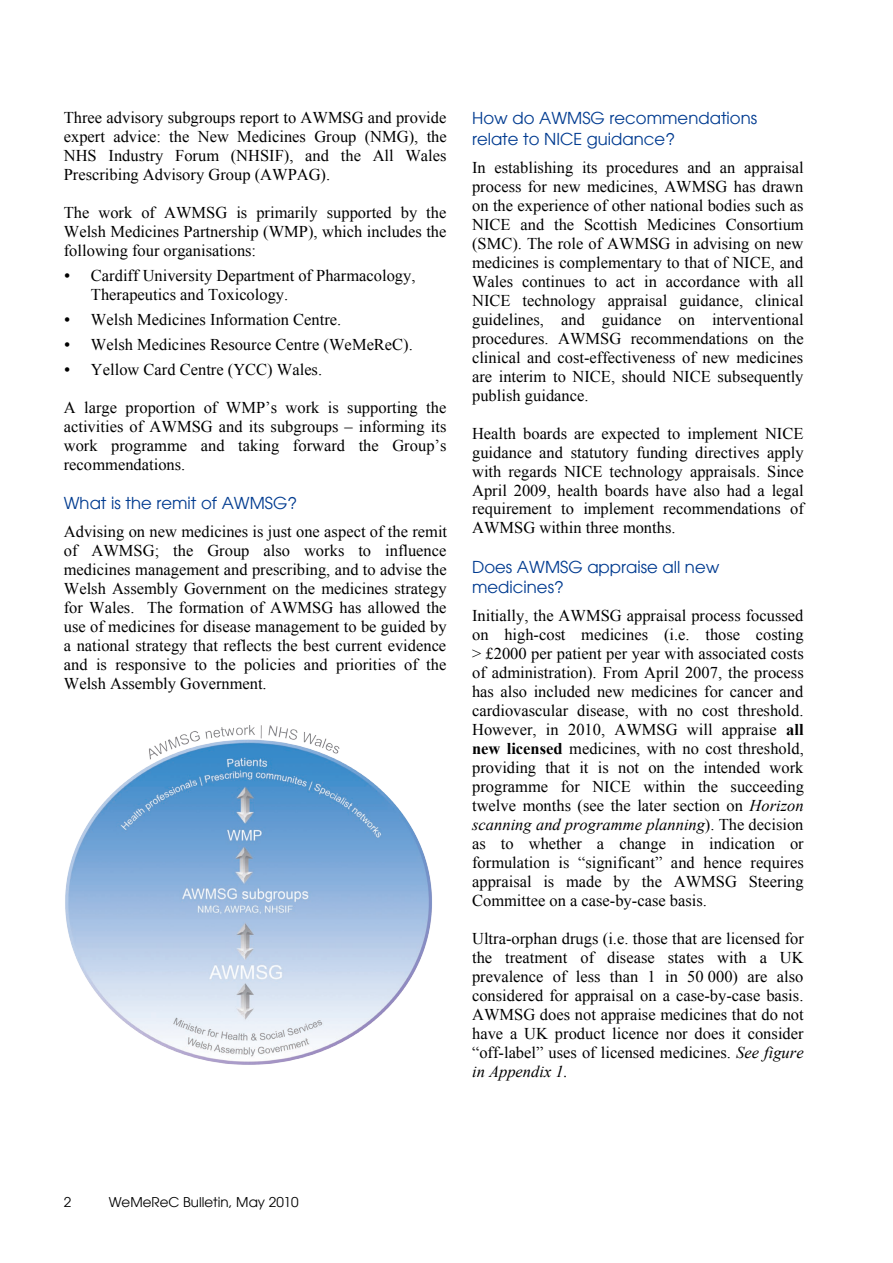
<style>
.page{position:relative;width:893px;height:1263px;background:#fff}
.page>*{position:absolute;margin:0;border:0;box-sizing:border-box;transform-origin:0 0}
.t1{font:16.5px/19px "Times New Roman";color:#000;text-align:justify}
.t2{font:16.5px/20.4px "Avant Garde";color:#003b90}
.t3{font:13.5px "Avant Garde";color:#000}
.s1{font-weight:700}
.s2{font-style:italic}
</style>
<div class="page">
<img style="left:65px;top:725px;width:367px;height:340px">
<p class="t1" style="left:64px;top:108px;width:385px">Three advisory subgroups report to AWMSG and provide expert advice: the New Medicines Group (NMG), the NHS Industry Forum (NHSIF), and the All Wales Prescribing Advisory Group (AWPAG).</p>
<p class="t1" style="left:64px;top:203px;width:384px">The work of AWMSG is primarily supported by the Welsh Medicines Partnership (WMP), which includes the following four organisations:</p>
<p class="t1" style="left:91px;top:266px;width:326px">Cardiff University Department of Pharmacology,<br>Therapeutics and Toxicology.</p>
<p class="t1" style="left:91px;top:306px;width:323px;line-height:25px;text-align:left">Welsh Medicines Information Centre.<br>Welsh Medicines Resource Centre (WeMeReC).<br>Yellow Card Centre (YCC) Wales.</p>
<p class="t1" style="left:64px;top:397px;width:384px">A large proportion of WMP’s work is supporting the activities of AWMSG and its subgroups – informing its work programme and taking forward the Group’s recommendations.</p>
<p class="t2" style="left:64px;top:493px;width:235px">What is the remit of AWMSG?</p>
<p class="t1" style="left:64px;top:522px;width:385px">Advising on new medicines is just one aspect of the remit of AWMSG; the Group also works to influence medicines management and prescribing, and to advise the Welsh Assembly Government on the medicines strategy for Wales. The formation of AWMSG has allowed the use of medicines for disease management to be guided by a national strategy that reflects the best current evidence and is responsive to the policies and priorities of the Welsh Assembly Government.</p>
<p class="t2" style="left:472px;top:108px;width:287px">How do AWMSG recommendations relate to NICE guidance?</p>
<p class="t1" style="left:472px;top:158px;width:333px">In establishing its procedures and an appraisal process for new medicines, AWMSG has drawn on the experience of other national bodies such as NICE and the Scottish Medicines Consortium (SMC). The role of AWMSG in advising on new medicines is complementary to that of NICE, and Wales continues to act in accordance with all NICE technology appraisal guidance, clinical guidelines, and guidance on interventional procedures. AWMSG recommendations on the clinical and cost-effectiveness of new medicines are interim to NICE, should NICE subsequently publish guidance.</p>
<p class="t1" style="left:472px;top:423px;width:333px">Health boards are expected to implement NICE guidance and statutory funding directives apply with regards NICE technology appraisals. Since April 2009, health boards have also had a legal requirement to implement recommendations of AWMSG within three months.</p>
<p class="t2" style="left:472px;top:557px;width:249px">Does AWMSG appraise all new medicines?</p>
<p class="t1" style="left:472px;top:606px;width:333px">Initially, the AWMSG appraisal process focussed on high-cost medicines (i.e. those costing &gt; £2000 per patient per year with associated costs of administration). From April 2007, the process has also included new medicines for cancer and cardiovascular disease, with no cost threshold.<br>However, in 2010, AWMSG will appraise <span class="s1">all new licensed</span> medicines, with no cost threshold, providing that it is not on the intended work programme for NICE within the succeeding twelve months (see the later section on <span class="s2">Horizon scanning and programme planning</span>). The decision as to whether a change in indication or formulation is “significant” and hence requires appraisal is made by the AWMSG Steering Committee on a case-by-case basis.</p>
<p class="t1" style="left:472px;top:928px;width:333px">Ultra-orphan drugs (i.e. those that are licensed for the treatment of disease states with a UK prevalence of less than 1 in 50 000) are also considered for appraisal on a case-by-case basis.<br>AWMSG does not appraise medicines that do not have a UK product licence nor does it consider “off-label” uses of licensed medicines. <span class="s2">See figure in Appendix 1.</span></p>
<p class="t3" style="left:64px;top:1193px;width:9px">2</p>
<p class="t3" style="left:109px;top:1193px;width:192px">WeMeReC Bulletin, May 2010</p>
</div>
